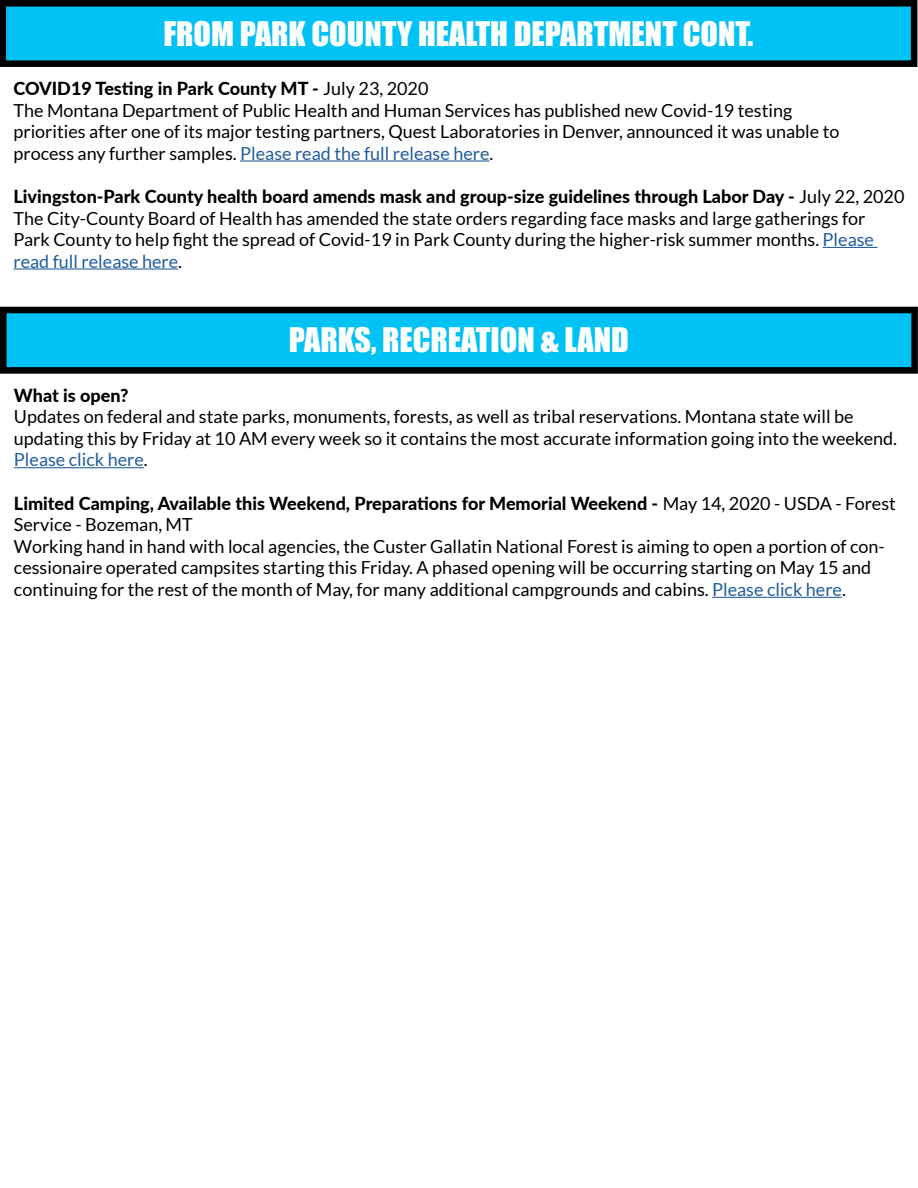
<style>
.page{position:relative;width:918px;height:1188px;background:#fff}
.page>*{position:absolute;margin:0;border:0;box-sizing:border-box;transform-origin:0 0}
.t1{font:31.05px "Impact";color:#fff}
.t2{font:18px/21.6px "Lato";color:#000}
.t3{font:800 18px "Lato";color:#000}
.s1{font-weight:800}
.s2{color:#215e9e}
</style>
<div class="page">
<div style="left:3px;top:310px;width:912px;height:60px;background:#00c2f4"></div>
<div style="left:0;top:307px;width:918px;height:67px;border:7px solid #000"></div>
<hr style="left:14px;top:467px;width:130px;height:1px;background:#215e9e">
<hr style="left:712px;top:597px;width:130px;height:1px;background:#215e9e">
<hr style="left:240px;top:160px;width:249px;height:2px;background:#215e9e">
<hr style="left:823px;top:247px;width:55px;height:1px;background:#215e9e">
<hr style="left:14px;top:268px;width:164px;height:2px;background:#215e9e">
<div style="left:3px;top:3px;width:911px;height:61px;background:#00c2f4"></div>
<div style="left:0;top:0;width:917px;height:67px;border:7px solid #000"></div>
<h1 class="t1" style="left:163px;top:10px;width:592px">FROM PARK COUNTY HEALTH DEPARTMENT CONT.</h1>
<p class="t2" style="left:14px;top:78px;width:827px"><span class="s1">COVID19 Testing in Park County MT -</span> July 23, 2020<br>The Montana Department of Public Health and Human Services has published new Covid-19 testing priorities after one of its major testing partners, Quest Laboratories in Denver, announced it was unable to process any further samples. <span class="s2">Please read the full release here</span>.</p>
<p class="t2" style="left:14px;top:186px;width:893px"><span class="s1">Livingston-Park County health board amends mask and group-size guidelines through Labor Day -</span> July 22, 2020<br>The City-County Board of Health has amended the state orders regarding face masks and large gatherings for Park County to help fight the spread of Covid-19 in Park County during the higher-risk summer months. <span class="s2">Please read full release here</span>.</p>
<h1 class="t1" style="left:289px;top:316px;width:342px">PARKS, RECREATION &amp; LAND</h1>
<p class="t3" style="left:14px;top:382px;width:116px">What is open?</p>
<p class="t2" style="left:14px;top:406px;width:885px">Updates on federal and state parks, monuments, forests, as well as tribal reservations. Montana state will be updating this by Friday at 10 AM every week so it contains the most accurate information going into the weekend.<br><span class="s2">Please click here</span>.</p>
<p class="t2" style="left:14px;top:492px;width:883px"><span class="s1">Limited Camping, Available this Weekend, Preparations for Memorial Weekend -</span> May 14, 2020 - USDA - Forest Service - Bozeman, MT<br>Working hand in hand with local agencies, the Custer Gallatin National Forest is aiming to open a portion of con&shy;cessionaire operated campsites starting this Friday. A phased opening will be occurring starting on May 15 and continuing for the rest of the month of May, for many additional campgrounds and cabins. <span class="s2">Please click here</span>.</p>
</div>
